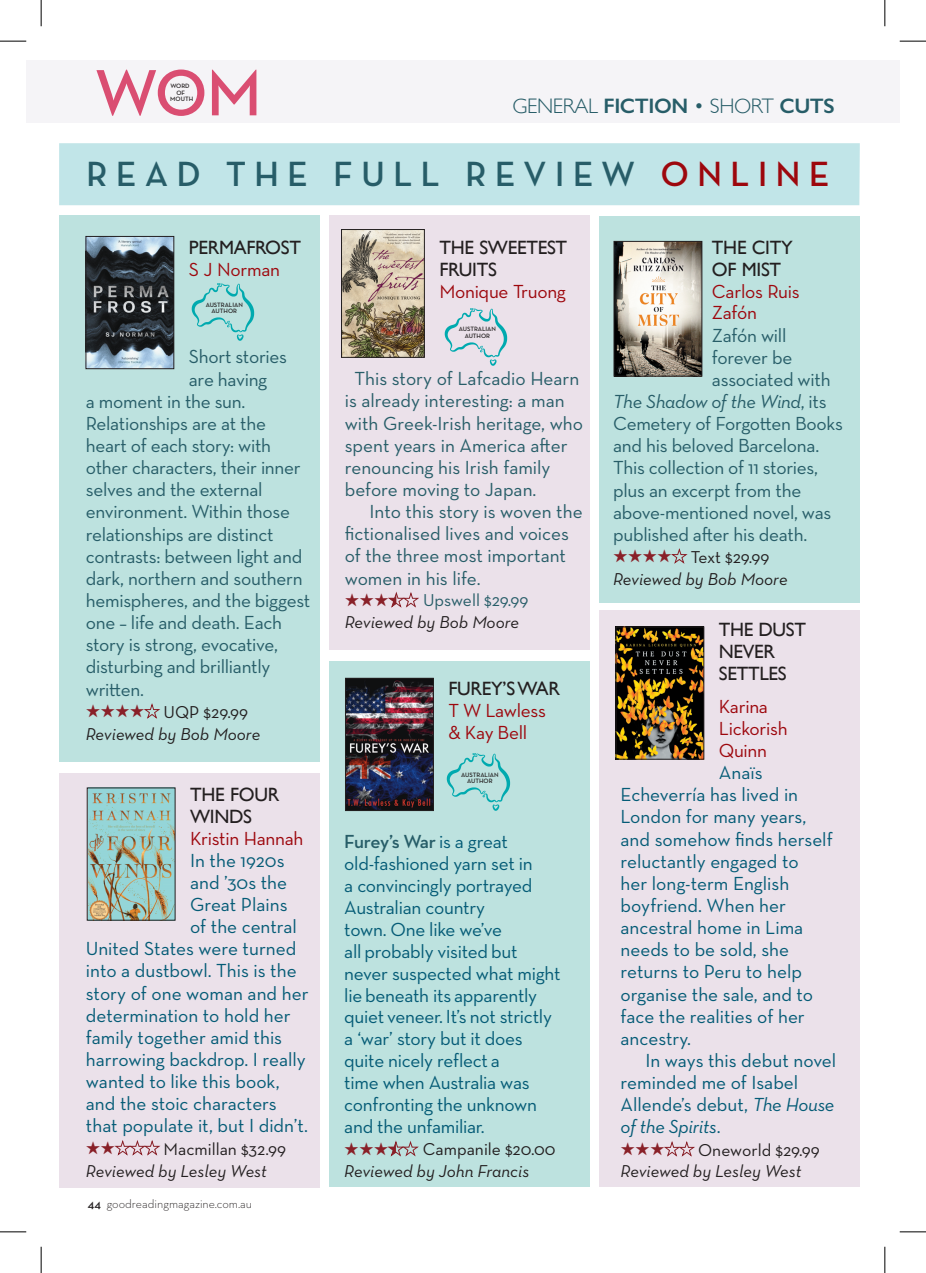
<style>
.page{position:relative;width:926px;height:1273px;background:#fff}
.page>*{position:absolute;margin:0;border:0;box-sizing:border-box;transform-origin:0 0}
.t1{font:600 66.5px "Neutraface Text";color:#da4e72}
.t2{font:600 35.7px "Neutraface Text";letter-spacing:.225em;color:#275d68}
.t3{font:300 21px "Gill Sans";letter-spacing:-.02em;color:#275d68}
.t4{font:19.25px/22.1px "Neutraface Text";letter-spacing:-.005em;color:#045b76}
.t5{font:19.25px/22.1px "Neutraface Text";letter-spacing:-.015em;color:#275d68}
.t6{font:19.25px/21.9px "Neutraface Text";letter-spacing:-.015em;color:#9d070d}
.t7{font:19.25px/21.9px "Gill Sans";letter-spacing:-.015em;color:#231f20}
.t8{font:italic 19.25px "Neutraface Text";letter-spacing:-.015em;color:#275d68}
.t9{font:italic 17.5px/21.9px "Neutraface Text";letter-spacing:-.005em;color:#231f20}
.t10{font:300 12.25px "Neutraface Text";color:#231f20}
.t11{font:600 6.48px/6.5px "Neutraface Text";color:#231f20;text-align:center}
.s1{font-weight:600}
.s2{color:#9d070d}
.s3{color:#892028}
.s4{font-style:normal}
.s5{font-style:normal;color:#275d68}
.s6{font-weight:600;color:#275d68}
.s7{font-style:italic}
</style>
<div class="page">
<div style="left:329px;top:215px;width:260px;height:435px;background:#ebe1ea"></div>
<div style="left:329px;top:661px;width:260px;height:526px;background:#bde2df"></div>
<div style="left:59px;top:215px;width:261px;height:547px;background:#bde2df"></div>
<div style="left:59px;top:773px;width:260px;height:414px;background:#ebe1ea"></div>
<div style="left:599px;top:215px;width:260px;height:387px;background:#bde2df"></div>
<div style="left:599px;top:610px;width:260px;height:577px;background:#ebe1ea"></div>
<svg style="left:389px;top:592px;width:15px;height:15px"></svg>
<svg style="left:388px;top:1141px;width:15px;height:15px"></svg>
<img style="left:616px;top:243px;width:84px;height:131px">
<div style="left:614px;top:241px;width:88px;height:135px;border:1px solid #231f20"></div>
<img style="left:89px;top:790px;width:84px;height:128px">
<div style="left:87px;top:788px;width:88px;height:132px;border:1px solid #231f20"></div>
<img style="left:343px;top:231px;width:79px;height:124px">
<div style="left:341px;top:229px;width:83px;height:128px;border:1px solid #231f20"></div>
<img style="left:347px;top:680px;width:84px;height:129px">
<div style="left:345px;top:678px;width:88px;height:133px;border:1px solid #231f20"></div>
<img style="left:88px;top:238px;width:84px;height:129px">
<div style="left:86px;top:236px;width:88px;height:133px;border:1px solid #231f20"></div>
<img style="left:618px;top:629px;width:84px;height:128px">
<div style="left:616px;top:627px;width:88px;height:132px;border:1px solid #231f20"></div>
<img style="left:446px;top:753px;width:65px;height:58px">
<img style="left:444px;top:308px;width:64px;height:58px">
<img style="left:191px;top:283px;width:64px;height:58px">
<div style="left:59px;top:143px;width:800px;height:62px;background:#c1e5e8"></div>
<div style="left:26px;top:61px;width:873px;height:62px;background:#f5f4f7"></div>
<svg style="left:0;top:41px;width:26px;height:1px"></svg>
<svg style="left:899px;top:41px;width:27px;height:1px"></svg>
<svg style="left:0;top:1231px;width:26px;height:1px"></svg>
<svg style="left:899px;top:1231px;width:27px;height:1px"></svg>
<svg style="left:41px;top:0;width:1px;height:26px"></svg>
<svg style="left:41px;top:1247px;width:1px;height:26px"></svg>
<svg style="left:884px;top:0;width:1px;height:26px"></svg>
<svg style="left:884px;top:1247px;width:1px;height:26px"></svg>
<h1 class="t1" style="left:94px;top:51px;width:169px">WOM</h1>
<p class="t11" style="left:170px;top:83px;width:24px">WORD<br>OF<br>MOUTH</p>
<p class="t3" style="left:512px;top:89px;width:323px">GENERAL <span class="s1">FICTION</span> • SHORT <span class="s1">CUTS</span></p>
<h2 class="t2" style="left:86px;top:152px;width:745px">READ THE FULL REVIEW <span class="s2">ONLINE</span></h2>
<p class="t7" style="left:189px;top:237px;width:114px">PERMAFROST</p>
<p class="t6" style="left:189px;top:258px;width:93px">S J Norman</p>
<p class="t11" style="left:206px;top:301px;width:39px">AUSTRALIAN<br>AUTHOR</p>
<p class="t5" style="left:189px;top:346px;width:100px">Short stories</p>
<p class="t5" style="left:189px;top:368px;width:80px">are having</p>
<p class="t5" style="left:86px;top:390px;width:161px">a moment in the sun.</p>
<p class="t5" style="left:86px;top:412px;width:182px">Relationships are at the</p>
<p class="t5" style="left:86px;top:434px;width:187px">heart of each story: with</p>
<p class="t5" style="left:86px;top:456px;width:216px">other characters, their inner</p>
<p class="t5" style="left:86px;top:478px;width:178px">selves and the external</p>
<p class="t5" style="left:86px;top:501px;width:206px">environment. Within those</p>
<p class="t5" style="left:86px;top:523px;width:189px">relationships are distinct</p>
<p class="t5" style="left:86px;top:545px;width:218px">contrasts: between light and</p>
<p class="t5" style="left:86px;top:567px;width:218px">dark, northern and southern</p>
<p class="t5" style="left:86px;top:589px;width:226px">hemispheres, and the biggest</p>
<p class="t5" style="left:86px;top:611px;width:198px">one – life and death. Each</p>
<p class="t5" style="left:86px;top:633px;width:194px">story is strong, evocative,</p>
<p class="t5" style="left:86px;top:655px;width:186px">disturbing and brilliantly</p>
<p class="t5" style="left:86px;top:678px;width:60px">written.</p>
<p class="t9" style="left:86px;top:700px;width:176px"><span class="s3">★★★★★</span> <span class="s4">UQP $29.99<br></span>Reviewed by Bob Moore</p>
<p class="t7" style="left:190px;top:784px;width:91px">THE FOUR<br>WINDS</p>
<p class="t6" style="left:190px;top:827px;width:115px">Kristin Hannah</p>
<p class="t4" style="left:190px;top:849px;width:96px">In the 1920s</p>
<p class="t4" style="left:190px;top:871px;width:99px">and ’30s the</p>
<p class="t4" style="left:190px;top:893px;width:99px">Great Plains</p>
<p class="t4" style="left:190px;top:915px;width:108px">of the central</p>
<p class="t4" style="left:86px;top:937px;width:212px">United States were turned</p>
<p class="t4" style="left:86px;top:959px;width:212px">into a dustbowl. This is the</p>
<p class="t4" style="left:86px;top:982px;width:224px">story of one woman and her</p>
<p class="t4" style="left:86px;top:1004px;width:206px">determination to hold her</p>
<p class="t4" style="left:86px;top:1026px;width:198px">family together amid this</p>
<p class="t4" style="left:86px;top:1048px;width:221px">harrowing backdrop. I really</p>
<p class="t4" style="left:86px;top:1070px;width:195px">wanted to like this book,</p>
<p class="t4" style="left:86px;top:1092px;width:192px">and the stoic characters</p>
<p class="t4" style="left:86px;top:1114px;width:224px">that populate it, but I didn’t.</p>
<p class="t9" style="left:86px;top:1137px;width:202px"><span class="s3">★★★★★</span> <span class="s4">Macmillan $32.99<br></span>Reviewed by Lesley West</p>
<p class="t10" style="left:88px;top:1196px;width:165px"><span class="s1">44</span> goodreadingmagazine.com.au</p>
<p class="t7" style="left:439px;top:237px;width:129px">THE SWEETEST<br>FRUITS</p>
<p class="t6" style="left:439px;top:280px;width:128px">Monique Truong</p>
<p class="t11" style="left:459px;top:326px;width:39px">AUSTRALIAN<br>AUTHOR</p>
<p class="t5" style="left:345px;top:367px;width:240px;text-indent:10px">This story of Lafcadio Hearn is already interesting: a man with Greek-Irish heritage, who spent years in America after renouncing his Irish family before moving to Japan.</p>
<p class="t5" style="left:345px;top:500px;width:239px;text-indent:25px">Into this story is woven the fictionalised lives and voices of the three most important women in his life.</p>
<p class="t9" style="left:345px;top:589px;width:185px"><span class="s3">★★★</span> <span class="s3">★</span> <span class="s5">Upswell $29.99<br></span>Reviewed by Bob Moore</p>
<p class="t7" style="left:448px;top:678px;width:113px">FUREY’S WAR</p>
<p class="t6" style="left:448px;top:699px;width:99px">T W Lawless &amp; Kay Bell</p>
<p class="t11" style="left:461px;top:771px;width:39px">AUSTRALIAN<br>AUTHOR</p>
<p class="t4" style="left:344px;top:831px;width:218px"><span class="s6">Furey’s War</span> is a great old-fashioned yarn set in<br>a convincingly portrayed<br>Australian country<br>town. One like we’ve<br>all probably visited but never suspected what might lie beneath its apparently quiet veneer. It’s not strictly a ‘war’ story but it does quite nicely reflect a<br>time when Australia was confronting the unknown and the unfamiliar.</p>
<p class="t9" style="left:344px;top:1138px;width:213px"><span class="s3">★★★</span> <span class="s3">★</span> <span class="s4">Campanile $20.00<br></span>Reviewed by John Francis</p>
<p class="t7" style="left:712px;top:237px;width:82px">THE CITY<br>OF MIST</p>
<p class="t6" style="left:712px;top:280px;width:89px">Carlos Ruis<br>Zafón</p>
<p class="t5" style="left:712px;top:324px;width:76px">Zafón will</p>
<p class="t5" style="left:712px;top:346px;width:82px">forever be</p>
<p class="t5" style="left:712px;top:368px;width:120px">associated with</p>
<p class="t8" style="left:613px;top:389px;width:215px">The Shadow of the Wind<span class="s4">, its</span></p>
<p class="t5" style="left:613px;top:412px;width:231px">Cemetery of Forgotten Books</p>
<p class="t5" style="left:613px;top:434px;width:208px">and his beloved Barcelona.</p>
<p class="t5" style="left:613px;top:457px;width:206px">This collection of 11 stories,</p>
<p class="t5" style="left:613px;top:479px;width:190px">plus an excerpt from the</p>
<p class="t5" style="left:613px;top:501px;width:220px">above-mentioned novel, was</p>
<p class="t5" style="left:613px;top:523px;width:196px">published after his death.</p>
<p class="t9" style="left:613px;top:546px;width:176px"><span class="s3">★★★★★</span> <span class="s4">Text $29.99<br></span>Reviewed by Bob Moore</p>
<p class="t7" style="left:719px;top:619px;width:89px">THE DUST<br>NEVER<br>SETTLES</p>
<p class="t6" style="left:719px;top:695px;width:70px">Karina<br>Lickorish<br>Quinn</p>
<p class="t4" style="left:620px;top:761px;width:214px;text-indent:98px">Anaïs<br>Echeverría has lived in<br>London for many years, and somehow finds herself reluctantly engaged to<br>her long-term English boyfriend. When her ancestral home in Lima needs to be sold, she returns to Peru to help organise the sale, and to face the realities of her ancestry.</p>
<p class="t4" style="left:620px;top:1049px;width:217px;text-indent:25px">In ways this debut novel reminded me of Isabel<br>Allende’s debut, <span class="s7">The House of the Spirits</span>.</p>
<p class="t9" style="left:620px;top:1138px;width:201px"><span class="s3">★★★★★</span> <span class="s4">Oneworld $29.99<br></span>Reviewed by Lesley West</p>
</div>
